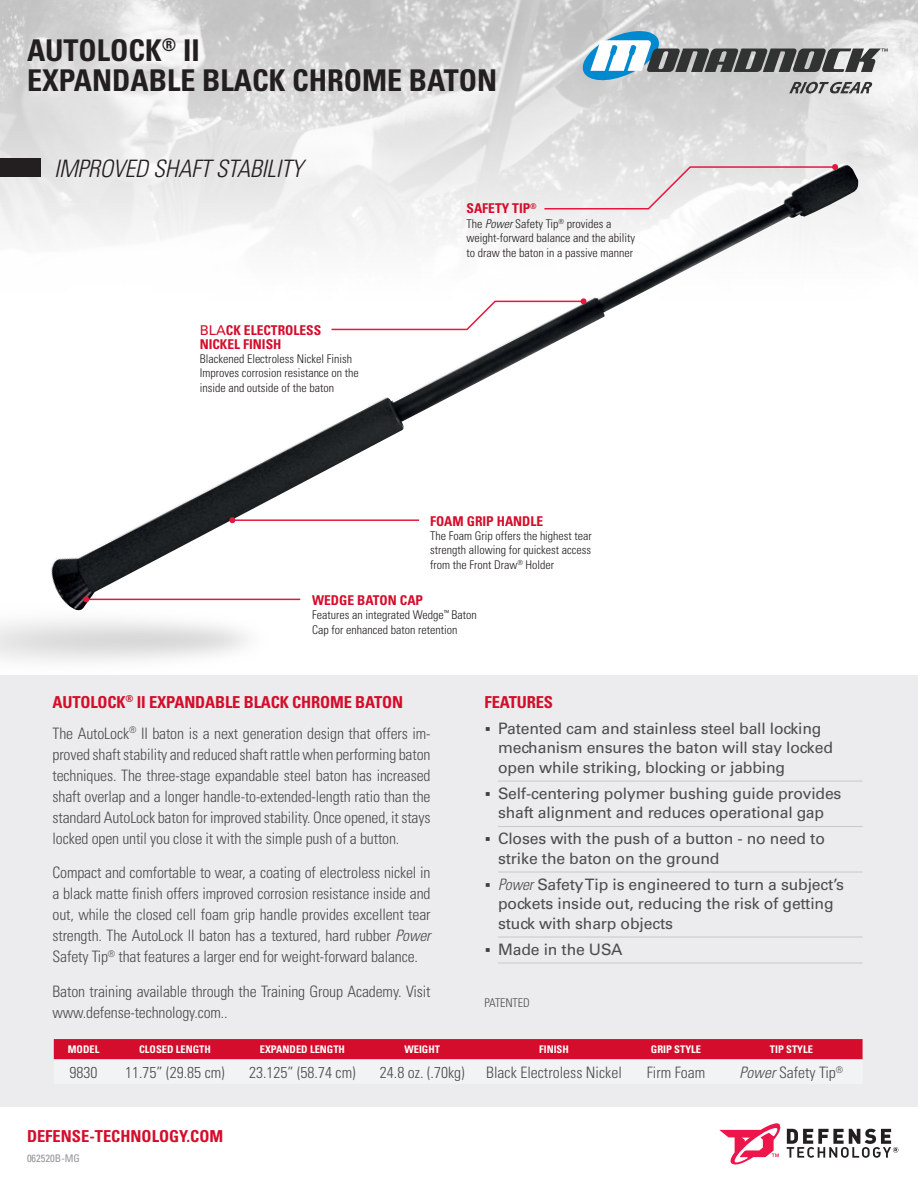
<style>
.page{position:relative;width:918px;height:1188px;background:#fff}
.page>*{position:absolute;margin:0;border:0;box-sizing:border-box;transform-origin:0 0}
.t1{font:700 condensed 30px "Univers";color:#231f20}
.t2{font:italic 300 condensed 24px "Univers";letter-spacing:-.01em;color:#231f20}
.Sub_head{font:700 condensed 16.5px "Univers";letter-spacing:-.01em;color:#d30d2b}
.copy{font:300 condensed 15.75px/21px "Univers";letter-spacing:-.01em;color:#4b4c4d;text-align:justify}
.t3{font:15.75px/19.5px "Univers";letter-spacing:-.01em;color:#4b4c4d}
.t4{font:700 condensed 13.5px/13.5px "Univers";color:#d30d2b}
.t5{font:300 condensed 12px/14.4px "Univers";color:#231f20}
.copy-2{font:300 condensed 12px "Univers";letter-spacing:-.01em;color:#4b4c4d}
.copy-3{font:700 condensed 10.5px "Univers";color:#fff}
.t6{font:condensed 10.5px "Univers";color:#939598}
.s1{font-weight:400;font-stretch:normal}
.s2{font-style:italic}
.s3{font-weight:300;font-style:italic;font-stretch:condensed}
</style>
<div class="page">
<img style="left:0;top:0;width:918px;height:240px">
<div style="left:0;top:158px;width:40px;height:19px;background:#231f20"></div>
<div style="left:0;top:675px;width:918px;height:432px;background:#ececee"></div>
<hr style="left:498px;top:781px;width:365px;height:1px;background:#c7c8ca">
<hr style="left:498px;top:826px;width:365px;height:1px;background:#c7c8ca">
<hr style="left:498px;top:872px;width:365px;height:1px;background:#c7c8ca">
<hr style="left:498px;top:937px;width:365px;height:1px;background:#c7c8ca">
<hr style="left:498px;top:963px;width:365px;height:1px;background:#c7c8ca">
<img style="left:50px;top:164px;width:810px;height:447px">
<svg style="left:330px;top:298px;width:257px;height:33px"></svg>
<svg style="left:543px;top:164px;width:295px;height:46px"></svg>
<hr style="left:232px;top:519px;width:187px;height:2px;background:#e4183e">
<svg style="left:229px;top:517px;width:6px;height:6px"></svg>
<hr style="left:86px;top:599px;width:214px;height:1px;background:#e4183e">
<svg style="left:83px;top:596px;width:6px;height:6px"></svg>
<svg style="left:54px;top:1039px;width:809px;height:21px;background:#d41633"></svg>
<svg style="left:720px;top:1123px;width:178px;height:42px"></svg>
<svg style="left:583px;top:31px;width:305px;height:63px;background:#a3acb0"></svg>
<p class="t1" style="left:27px;top:32px;width:174px">AUTOLOCK<sup>®</sup> II</p>
<p class="t1" style="left:27px;top:62px;width:472px">EXPANDABLE BLACK CHROME BATON</p>
<p class="t2" style="left:54px;top:154px;width:251px">IMPROVED SHAFT STABILITY</p>
<p class="t4" style="left:200px;top:324px;width:123px"><span class="s1">BLA</span>CK ELECTROLESS<br>NICKEL FINISH</p>
<p class="t5" style="left:200px;top:352px;width:161px">Blackened Electroless Nickel Finish<br>Improves corrosion resistance on the inside and outside of the baton</p>
<p class="t4" style="left:467px;top:202px;width:72px">SAFETY TIP<sup>®</sup></p>
<p class="t5" style="left:467px;top:216px;width:170px">The <span class="s2">Power</span> Safety Tip<sup>®</sup> provides a weight-forward balance and the ability to draw the baton in a passive manner</p>
<p class="t4" style="left:430px;top:514px;width:115px">FOAM GRIP HANDLE</p>
<p class="t5" style="left:430px;top:529px;width:163px;text-align:justify">The Foam Grip offers the highest tear strength allowing for quickest access from the Front Draw<sup>®</sup> Holder</p>
<p class="t4" style="left:312px;top:593px;width:112px">WEDGE BATON CAP</p>
<p class="t5" style="left:312px;top:608px;width:166px">Features an integrated Wedge<sup>™</sup> Baton<br>Cap for enhanced baton retention</p>
<p class="Sub_head" style="left:53px;top:692px;width:352px">AUTOLOCK<sup>®</sup> II EXPANDABLE BLACK CHROME BATON</p>
<p class="copy" style="left:53px;top:723px;width:380px">The AutoLock<sup>®</sup> II baton is a next generation design that offers im&shy;proved shaft stability and reduced shaft rattle when performing baton techniques. The three-stage expandable steel baton has increased shaft overlap and a longer handle-to-extended-length ratio than the standard AutoLock baton for improved stability. Once opened, it stays locked open until you close it with the simple push of a button.</p>
<p class="copy" style="left:53px;top:862px;width:380px">Compact and comfortable to wear, a coating of electroless nickel in a black matte finish offers improved corrosion resistance inside and out, while the closed cell foam grip handle provides excellent tear strength. The AutoLock II baton has a textured, hard rubber <span class="s2">Power </span>Safety Tip<sup>®</sup> that features a larger end for weight-forward balance.</p>
<p class="copy" style="left:53px;top:981px;width:380px">Baton training available through the Training Group Academy. Visit www.defense-technology.com..</p>
<p class="Sub_head" style="left:485px;top:692px;width:70px">FEATURES</p>
<p class="t3" style="left:498px;top:718px;width:337px">Patented cam and stainless steel ball locking mechanism ensures the baton will stay locked open while striking, blocking or jabbing</p>
<p class="t3" style="left:498px;top:783px;width:345px">Self-centering polymer bushing guide provides shaft alignment and reduces operational gap</p>
<p class="t3" style="left:498px;top:829px;width:328px">Closes with the push of a button - no need to strike the baton on the ground</p>
<p class="t3" style="left:498px;top:874px;width:347px"><span class="s3">Power</span> Safety Tip is engineered to turn a subject’s pockets inside out, reducing the risk of getting stuck with sharp objects</p>
<p class="t3" style="left:498px;top:939px;width:126px">Made in the USA</p>
<p class="copy-2" style="left:485px;top:995px;width:47px">PATENTED</p>
<p class="copy-3" style="left:68px;top:1043px;width:33px">MODEL</p>
<p class="copy-3" style="left:139px;top:1043px;width:73px">CLOSED LENGTH</p>
<p class="copy-3" style="left:260px;top:1043px;width:87px">EXPANDED LENGTH</p>
<p class="copy-3" style="left:404px;top:1043px;width:37px">WEIGHT</p>
<p class="copy-3" style="left:539px;top:1043px;width:31px">FINISH</p>
<p class="copy-3" style="left:651px;top:1043px;width:52px">GRIP STYLE</p>
<p class="copy-3" style="left:770px;top:1043px;width:45px">TIP STYLE</p>
<p class="copy" style="left:70px;top:1062px;width:29px">9830</p>
<p class="copy" style="left:125px;top:1062px;width:101px">11.75” (29.85 cm)</p>
<p class="copy" style="left:249px;top:1062px;width:108px">23.125” (58.74 cm)</p>
<p class="copy" style="left:380px;top:1062px;width:86px">24.8 oz. (.70kg)</p>
<p class="copy" style="left:486px;top:1062px;width:137px">Black Electroless Nickel</p>
<p class="copy" style="left:647px;top:1062px;width:60px">Firm Foam</p>
<p class="copy" style="left:740px;top:1062px;width:105px"><span class="s2">Power</span> Safety Tip<sup>®</sup></p>
<p class="Sub_head" style="left:27px;top:1126px;width:198px">DEFENSE-TECHNOLOGY.COM</p>
<p class="t6" style="left:27px;top:1151px;width:55px">062520B-MG</p>
</div>
